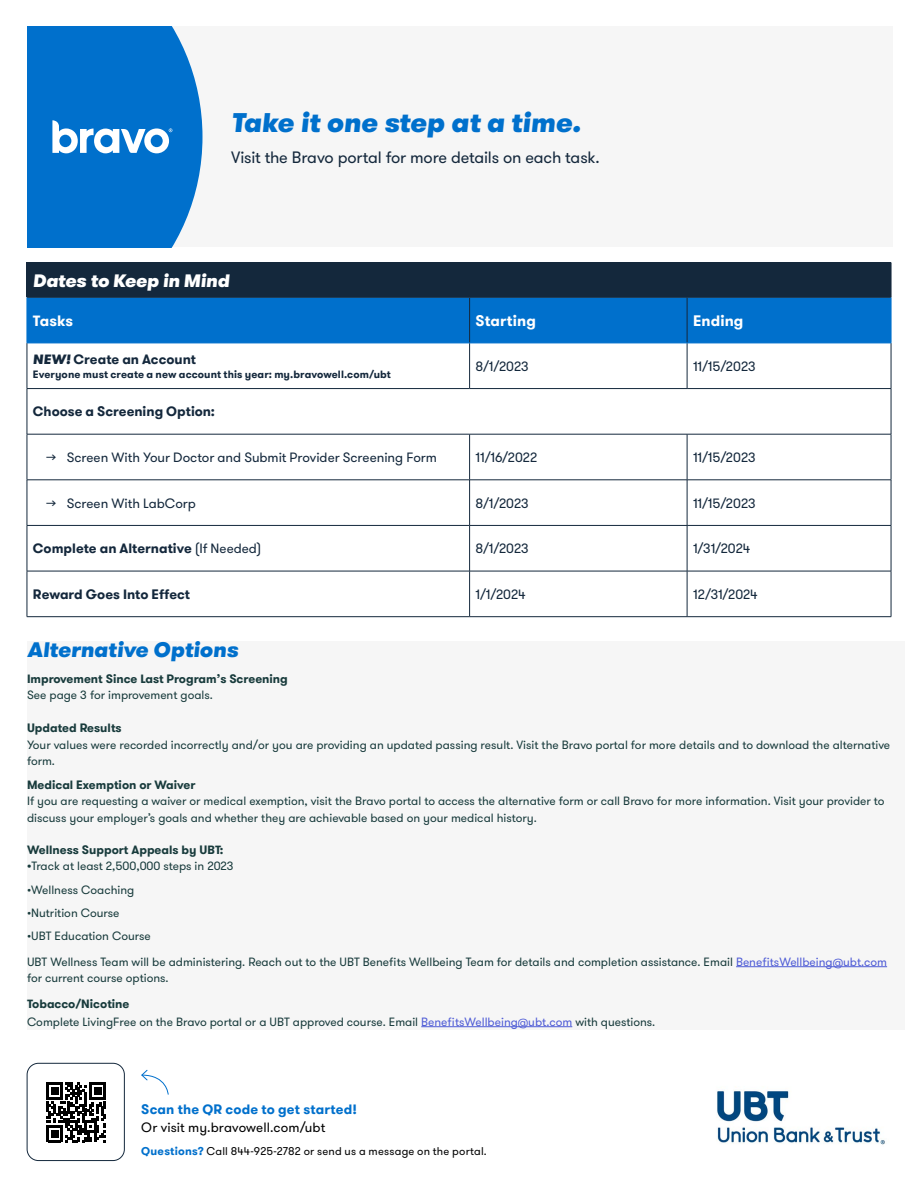
<style>
.page{position:relative;width:918px;height:1188px;background:#fff}
.page>*{position:absolute;margin:0;border:0;box-sizing:border-box;transform-origin:0 0}
.t1{font:italic 900 27px "GT Walsheim";color:#0070cc}
.t2{font:italic 900 21px "GT Walsheim";color:#0070cc}
.t3{font:italic 900 18px "GT Walsheim";letter-spacing:-.01em;color:#fff}
.t4{font:16.5px "GT Walsheim";letter-spacing:-.01em;color:#14283c}
.t5{font:700 15px "GT Walsheim";letter-spacing:.005em;color:#fff}
.t6{font:13.5px "GT Walsheim";color:#14283c}
.t7{font:700 13.5px "GT Walsheim";color:#14283c}
.t8{font:13.5px "GT Walsheim";letter-spacing:.005em;color:#000}
.t9{font:700 13.5px "GT Walsheim";letter-spacing:.01em;color:#0070cc}
.t10{font:12px/16.5px "GT Walsheim";color:#183b3c}
.t11{font:700 12px "GT Walsheim";color:#183b3c}
.t12{font:11.25px "GT Walsheim";letter-spacing:.015em;color:#000}
.t13{font:700 10.5px "GT Walsheim";letter-spacing:.01em;color:#14283c}
.s1{font-weight:900;font-style:italic}
.s2{font-weight:400}
.s3{font-weight:700}
.s4{color:#4f5cd6}
.s5{font-weight:700;color:#0070cc}
</style>
<div class="page">
<div style="left:31px;top:26px;width:862px;height:221px;background:#f6f6f6"></div>
<div style="left:27px;top:263px;width:864px;height:34px;background:#14283c"></div>
<div style="left:28px;top:298px;width:863px;height:45px;background:#0070cc"></div>
<svg style="left:28px;top:435px;width:863px;height:90px"></svg>
<hr style="left:469px;top:297px;width:1px;height:46px;background:#14283c">
<hr style="left:687px;top:297px;width:1px;height:46px;background:#14283c">
<hr style="left:27px;top:343px;width:1px;height:45px;background:#14283c">
<hr style="left:27px;top:434px;width:1px;height:46px;background:#14283c">
<hr style="left:27px;top:480px;width:1px;height:45px;background:#14283c">
<hr style="left:27px;top:526px;width:1px;height:45px;background:#14283c">
<hr style="left:27px;top:571px;width:1px;height:46px;background:#14283c">
<hr style="left:469px;top:343px;width:1px;height:45px;background:#14283c">
<hr style="left:687px;top:343px;width:1px;height:45px;background:#14283c">
<hr style="left:891px;top:343px;width:1px;height:45px;background:#14283c">
<hr style="left:469px;top:434px;width:1px;height:46px;background:#14283c">
<hr style="left:687px;top:434px;width:1px;height:46px;background:#14283c">
<hr style="left:891px;top:434px;width:1px;height:46px;background:#14283c">
<hr style="left:469px;top:480px;width:1px;height:45px;background:#14283c">
<hr style="left:687px;top:480px;width:1px;height:45px;background:#14283c">
<hr style="left:891px;top:480px;width:1px;height:45px;background:#14283c">
<hr style="left:469px;top:526px;width:1px;height:45px;background:#14283c">
<hr style="left:687px;top:526px;width:1px;height:45px;background:#14283c">
<hr style="left:891px;top:526px;width:1px;height:45px;background:#14283c">
<hr style="left:469px;top:571px;width:1px;height:46px;background:#14283c">
<hr style="left:687px;top:571px;width:1px;height:46px;background:#14283c">
<hr style="left:891px;top:571px;width:1px;height:46px;background:#14283c">
<hr style="left:27px;top:434px;width:443px;height:1px;background:#14283c">
<hr style="left:470px;top:434px;width:217px;height:1px;background:#14283c">
<hr style="left:687px;top:434px;width:204px;height:1px;background:#14283c">
<hr style="left:27px;top:480px;width:443px;height:1px;background:#14283c">
<hr style="left:470px;top:480px;width:217px;height:1px;background:#14283c">
<hr style="left:687px;top:480px;width:204px;height:1px;background:#14283c">
<hr style="left:27px;top:525px;width:443px;height:1px;background:#14283c">
<hr style="left:470px;top:525px;width:217px;height:1px;background:#14283c">
<hr style="left:687px;top:525px;width:204px;height:1px;background:#14283c">
<hr style="left:27px;top:571px;width:443px;height:1px;background:#14283c">
<hr style="left:470px;top:571px;width:217px;height:1px;background:#14283c">
<hr style="left:687px;top:571px;width:204px;height:1px;background:#14283c">
<hr style="left:27px;top:616px;width:443px;height:1px;background:#14283c">
<hr style="left:470px;top:616px;width:217px;height:1px;background:#14283c">
<hr style="left:687px;top:616px;width:204px;height:1px;background:#14283c">
<hr style="left:27px;top:389px;width:1px;height:45px;background:#14283c">
<hr style="left:27px;top:388px;width:443px;height:1px;background:#14283c">
<hr style="left:470px;top:388px;width:217px;height:1px;background:#14283c">
<hr style="left:687px;top:388px;width:204px;height:1px;background:#14283c">
<hr style="left:891px;top:389px;width:1px;height:45px;background:#14283c">
<hr style="left:27px;top:262px;width:443px;height:1px;background:#14283c">
<hr style="left:470px;top:262px;width:217px;height:1px;background:#14283c">
<hr style="left:687px;top:262px;width:204px;height:1px;background:#14283c">
<hr style="left:891px;top:263px;width:1px;height:34px;background:#14283c">
<hr style="left:27px;top:297px;width:443px;height:1px;background:#14283c">
<hr style="left:470px;top:297px;width:217px;height:1px;background:#14283c">
<hr style="left:687px;top:297px;width:204px;height:1px;background:#14283c">
<hr style="left:27px;top:297px;width:1px;height:46px;background:#0070cc">
<hr style="left:891px;top:297px;width:1px;height:46px;background:#0070cc">
<hr style="left:27px;top:343px;width:443px;height:1px;background:#0070cc">
<hr style="left:470px;top:343px;width:217px;height:1px;background:#0070cc">
<hr style="left:687px;top:343px;width:204px;height:1px;background:#0070cc">
<div style="left:27px;top:1063px;width:98px;height:98px;border:1px solid #14283c;border-radius:11px"></div>
<svg style="left:141px;top:1069px;width:28px;height:26px"></svg>
<svg style="left:46px;top:1083px;width:60px;height:59px"></svg>
<svg style="left:28px;top:26px;width:175px;height:221px"></svg>
<img style="left:716px;top:1090px;width:169px;height:55px">
<div style="left:27px;top:642px;width:877px;height:388px;background:#f6f6f6"></div>
<hr style="left:736px;top:966px;width:151px;height:1px;background:#4f5cd6">
<hr style="left:421px;top:1026px;width:151px;height:1px;background:#4f5cd6">
<h1 class="t1" style="left:231px;top:104px;width:351px">Take it one step at a time.</h1>
<h3 class="t4" style="left:231px;top:147px;width:370px">Visit the Bravo portal for more details on each task.</h3>
<h3 class="t3" style="left:33px;top:268px;width:198px">Dates to Keep in Mind</h3>
<p class="t5" style="left:33px;top:311px;width:42px">Tasks</p>
<p class="t5" style="left:476px;top:311px;width:62px">Starting</p>
<p class="t5" style="left:693px;top:311px;width:52px">Ending</p>
<p class="t7" style="left:33px;top:351px;width:165px"><span class="s1">NEW!</span> Create an Account</p>
<p class="t13" style="left:33px;top:367px;width:359px">Everyone must create a new account this year: my.bravowell.com/ubt</p>
<p class="t6" style="left:476px;top:358px;width:55px">8/1/2023</p>
<p class="t6" style="left:693px;top:358px;width:64px">11/15/2023</p>
<p class="t7" style="left:33px;top:403px;width:184px">Choose a Screening Option:</p>
<p class="t6" style="left:46px;top:449px;width:392px">→ Screen With Your Doctor and Submit Provider Screening Form</p>
<p class="t6" style="left:476px;top:449px;width:63px">11/16/2022</p>
<p class="t6" style="left:693px;top:449px;width:64px">11/15/2023</p>
<p class="t6" style="left:46px;top:495px;width:151px">→ Screen With LabCorp</p>
<p class="t6" style="left:476px;top:495px;width:55px">8/1/2023</p>
<p class="t6" style="left:693px;top:495px;width:64px">11/15/2023</p>
<p class="t7" style="left:33px;top:540px;width:230px">Complete an Alternative <span class="s2">(If Needed)</span></p>
<p class="t6" style="left:476px;top:540px;width:55px">8/1/2023</p>
<p class="t6" style="left:693px;top:540px;width:59px">1/31/2024</p>
<p class="t7" style="left:33px;top:585px;width:159px">Reward Goes Into Effect</p>
<p class="t6" style="left:476px;top:586px;width:52px">1/1/2024</p>
<p class="t6" style="left:693px;top:586px;width:66px">12/31/2024</p>
<h2 class="t2" style="left:27px;top:636px;width:213px">Alternative Options</h2>
<p class="t11" style="left:27px;top:671px;width:262px">Improvement Since Last Program’s Screening</p>
<p class="t10" style="left:27px;top:687px;width:187px">See page 3 for improvement goals.</p>
<p class="t11" style="left:27px;top:720px;width:96px">Updated Results</p>
<p class="t10" style="left:27px;top:737px;width:865px">Your values were recorded incorrectly and/or you are providing an updated passing result. Visit the Bravo portal for more details and to download the alternative form.</p>
<p class="t11" style="left:27px;top:776px;width:170px">Medical Exemption or Waiver</p>
<p class="t10" style="left:27px;top:793px;width:859px">If you are requesting a waiver or medical exemption, visit the Bravo portal to access the alternative form or call Bravo for more information. Visit your provider to discuss your employer’s goals and whether they are achievable based on your medical history.</p>
<p class="t11" style="left:27px;top:842px;width:198px">Wellness Support Appeals by UBT:</p>
<p class="t10" style="left:27px;top:858px;width:208px"><span class="s3">•</span>Track at least 2,500,000 steps in 2023</p>
<p class="t10" style="left:27px;top:881px;width:109px">•Wellness Coaching</p>
<p class="t10" style="left:27px;top:905px;width:94px">•Nutrition Course</p>
<p class="t10" style="left:27px;top:923px;width:862px;line-height:25.5px">•UBT Education Course<br>UBT Wellness Team will be administering. Reach out to the UBT Benefits Wellbeing Team for details and completion assistance. Email <span class="s4">BenefitsWellbeing@ubt.com</span></p>
<p class="t10" style="left:27px;top:970px;width:143px">for current course options.</p>
<p class="t10" style="left:27px;top:995px;width:630px;line-height:18px"><span class="s3">Tobacco/Nicotine<br></span>Complete LivingFree on the Bravo portal or a UBT approved course. Email <span class="s4">BenefitsWellbeing@ubt.com</span> with questions.</p>
<p class="t9" style="left:141px;top:1100px;width:217px">Scan the QR code to get started!</p>
<p class="t8" style="left:141px;top:1118px;width:186px">Or visit my.bravowell.com/ubt</p>
<p class="t12" style="left:141px;top:1144px;width:347px"><span class="s5">Questions?</span> Call 844-925-2782 or send us a message on the portal.</p>
</div>
